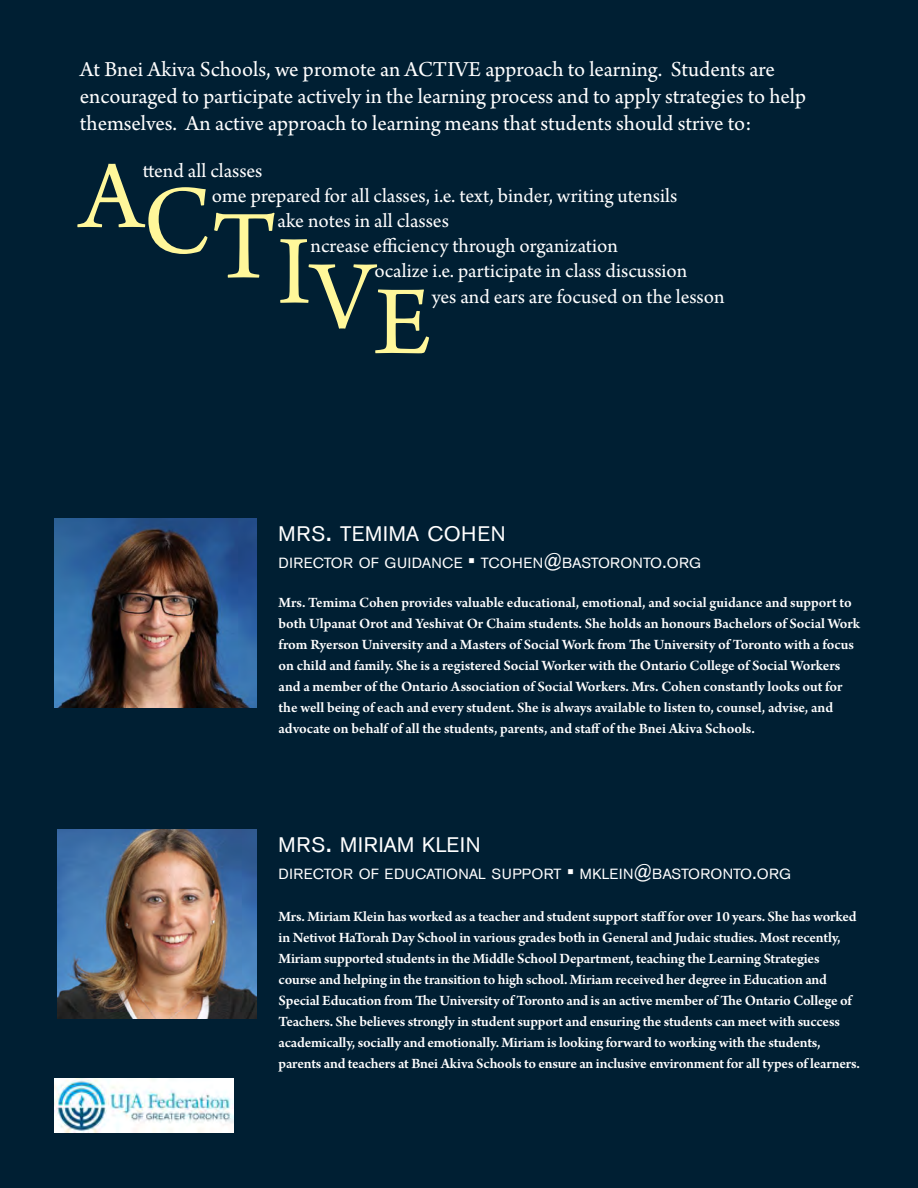
<style>
.page{position:relative;width:918px;height:1188px;background:#001f33}
.page>*{position:absolute;margin:0;border:0;box-sizing:border-box;transform-origin:0 0}
.t1{font:102.6px "Arno Pro";color:#fff79a}
.t2{font:22.5px/27px "Arno Pro";color:#fff}
.t3{font:21px "Arno Pro";color:#fff}
.t4{font:21px "Akzidenz Grotesk Std";letter-spacing:.04em;color:#fff}
.t5{font:600 15px/21px "Arno Pro";letter-spacing:-.01em;color:#fff}
.t6{font:14.7px "Akzidenz Grotesk Std";letter-spacing:.02em;color:#fff}
.s1{font-size:30px}
.s2{font-size:21px}
</style>
<div class="page">
<img style="left:54px;top:1078px;width:180px;height:54px">
<img style="left:54px;top:518px;width:202px;height:189px">
<img style="left:57px;top:829px;width:199px;height:189px">
<p class="t2" style="left:80px;top:57px;width:728px">At Bnei Akiva Schools, we promote an ACTIVE approach to learning. Students are encouraged to participate actively in the learning process and to apply strategies to help themselves. An active approach to learning means that students should strive to:</p>
<p class="t1" style="left:80px;top:138px;width:64px">A</p>
<p class="t3" style="left:143px;top:158px;width:121px">ttend all classes</p>
<p class="t1" style="left:143px;top:163px;width:71px">C</p>
<p class="t3" style="left:212px;top:183px;width:467px">ome prepared for all classes, i.e. text, binder, writing utensils</p>
<p class="t1" style="left:212px;top:188px;width:67px">T</p>
<p class="t3" style="left:278px;top:209px;width:173px">ake notes in all classes</p>
<p class="t1" style="left:278px;top:213px;width:35px">I</p>
<p class="t3" style="left:311px;top:234px;width:309px">ncrease efficiency through organization</p>
<p class="t1" style="left:311px;top:238px;width:65px">V</p>
<p class="t3" style="left:374px;top:259px;width:315px">ocalize i.e. participate in class discussion</p>
<p class="t1" style="left:374px;top:264px;width:59px">E</p>
<p class="t3" style="left:432px;top:284px;width:294px">yes and ears are focused on the lesson</p>
<p class="t4" style="left:279px;top:521px;width:229px">MRS<span class="s1">.</span> TEMIMA COHEN</p>
<p class="t6" style="left:279px;top:554px;width:424px">DIRECTOR OF GUIDANCE <span class="s2">•</span> TCOHEN<span class="s2">@</span>BASTORONTO<span class="s2">.</span>ORG</p>
<p class="t5" style="left:279px;top:593px;width:583px">Mrs. Temima Cohen provides valuable educational, emotional, and social guidance and support to both Ulpanat Orot and Yeshivat Or Chaim students. She holds an honours Bachelors of Social Work from Ryerson University and a Masters of Social Work from The University of Toronto with a focus on child and family. She is a registered Social Worker with the Ontario College of Social Workers and a member of the Ontario Association of Social Workers. Mrs. Cohen constantly looks out for the well being of each and every student. She is always available to listen to, counsel, advise, and advocate on behalf of all the students, parents, and staff of the Bnei Akiva Schools.</p>
<p class="t4" style="left:279px;top:832px;width:204px">MRS<span class="s1">.</span> MIRIAM KLEIN</p>
<p class="t6" style="left:279px;top:865px;width:514px">DIRECTOR OF EDUCATIONAL SUPPORT <span class="s2">•</span> MKLEIN<span class="s2">@</span>BASTORONTO<span class="s2">.</span>ORG</p>
<p class="t5" style="left:279px;top:907px;width:583px">Mrs. Miriam Klein has worked as a teacher and student support staff for over 10 years. She has worked in Netivot HaTorah Day School in various grades both in General and Judaic studies. Most recently, Miriam supported students in the Middle School Department, teaching the Learning Strategies course and helping in the transition to high school. Miriam received her degree in Education and Special Education from The University of Toronto and is an active member of The Ontario College of Teachers. She believes strongly in student support and ensuring the students can meet with success academically, socially and emotionally. Miriam is looking forward to working with the students, parents and teachers at Bnei Akiva Schools to ensure an inclusive environment for all types of learners.</p>
</div>
